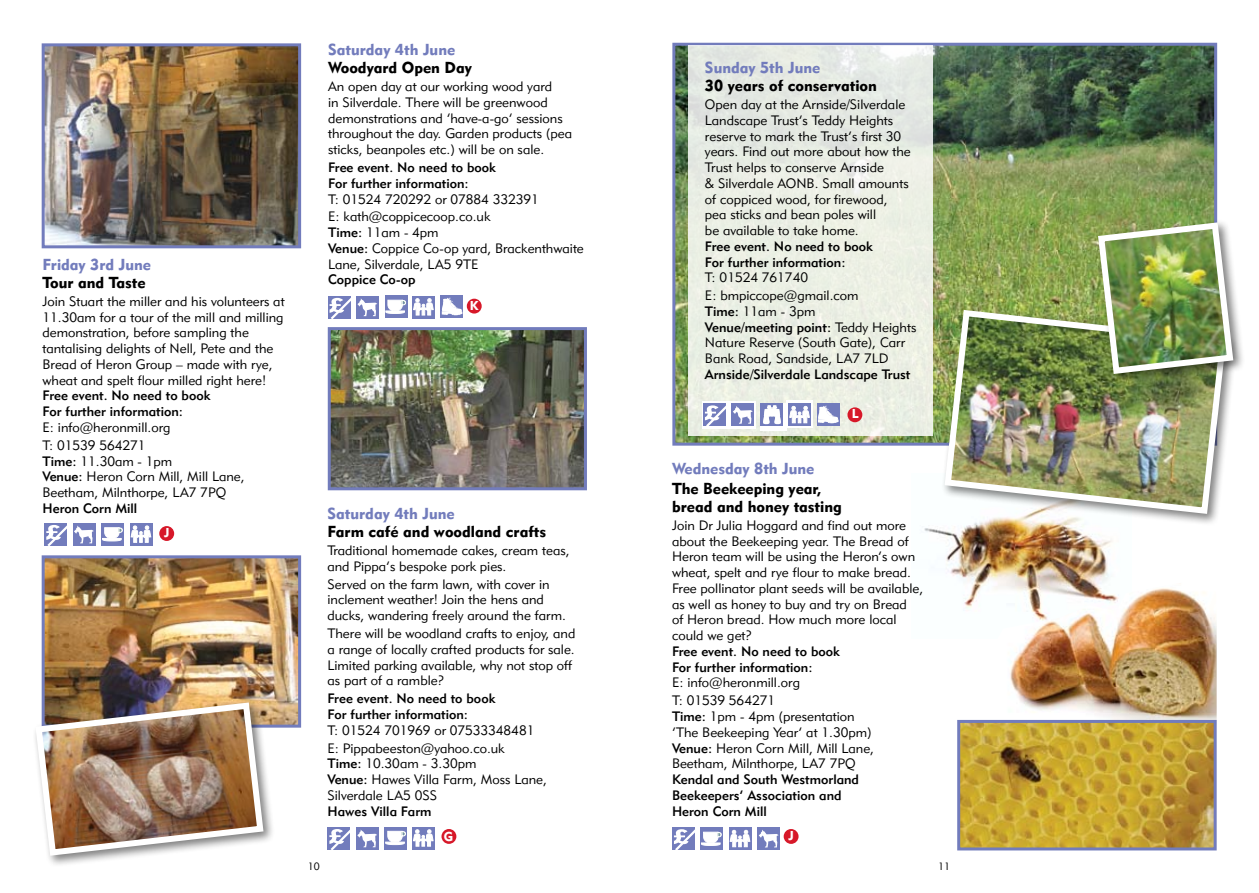
<style>
.page{position:relative;width:1259px;height:893px;background:#fff}
.page>*{position:absolute;margin:0;border:0;box-sizing:border-box;transform-origin:0 0}
.t1{font:15.75px/18px "Geometric 415 BT Black A";color:#000}
.t2{font:15.75px "Geometric 415 BT Black A";color:#727cbc}
.t3{font:13.5px/15.8px "Geometric 415 BT Lite A";color:#000}
.t4{font:13.5px/15.8px "Geometric 415 BT Medium A";color:#000}
.t5{font:12.75px "Geometric 415 BT Black A";color:#fff}
.t6{font:10.5px "Geometric 415 BT Lite A";color:#000}
.s1{font-family:"Geometric 415 BT Medium A"}
.s2{font-family:"Geometric 415 BT Lite A"}
</style>
<div class="page">
<img style="left:676px;top:47px;width:537px;height:395px">
<div style="left:672px;top:43px;width:545px;height:403px;border:3px solid #727cbc"></div>
<div style="left:688px;top:46px;width:245px;height:390px;background:#eaeee4"></div>
<img style="left:46px;top:47px;width:251px;height:197px">
<div style="left:42px;top:43px;width:259px;height:205px;border:3px solid #727cbc"></div>
<img style="left:46px;top:559px;width:251px;height:165px">
<div style="left:42px;top:555px;width:259px;height:173px;border:3px solid #727cbc"></div>
<svg style="left:101px;top:523px;width:23px;height:23px"></svg>
<svg style="left:103px;top:528px;width:19px;height:13px"></svg>
<div style="left:44px;top:523px;width:23px;height:23px;background:#727cbc"></div>
<svg style="left:130px;top:523px;width:23px;height:23px"></svg>
<svg style="left:131px;top:526px;width:20px;height:16px"></svg>
<div style="left:73px;top:523px;width:23px;height:23px;background:#727cbc"></div>
<svg style="left:46px;top:525px;width:48px;height:21px"></svg>
<div style="left:159px;top:526px;width:15px;height:15px;background:#d71829;border-radius:50%"></div>
<div style="left:32px;top:698px;width:243px;height:169px;background:#000;opacity:.5"></div>
<img style="left:32px;top:699px;width:235px;height:160px">
<svg style="left:412px;top:318px;width:23px;height:1px"></svg>
<svg style="left:407px;top:295px;width:1px;height:23px"></svg>
<svg style="left:412px;top:296px;width:23px;height:22px"></svg>
<svg style="left:413px;top:299px;width:20px;height:16px"></svg>
<div style="left:440px;top:295px;width:23px;height:23px;background:#727cbc"></div>
<svg style="left:441px;top:297px;width:22px;height:18px"></svg>
<svg style="left:385px;top:295px;width:22px;height:23px"></svg>
<svg style="left:386px;top:300px;width:20px;height:13px"></svg>
<div style="left:356px;top:296px;width:23px;height:23px;background:#727cbc"></div>
<svg style="left:328px;top:296px;width:49px;height:23px"></svg>
<div style="left:467px;top:299px;width:15px;height:15px;background:#d71829;border-radius:50%"></div>
<div style="left:327px;top:827px;width:23px;height:23px;background:#727cbc"></div>
<svg style="left:384px;top:849px;width:23px;height:1px"></svg>
<svg style="left:412px;top:827px;width:23px;height:23px"></svg>
<svg style="left:413px;top:830px;width:20px;height:16px"></svg>
<div style="left:384px;top:826px;width:23px;height:23px;background:#727cbc"></div>
<svg style="left:386px;top:831px;width:19px;height:14px"></svg>
<div style="left:356px;top:827px;width:23px;height:23px;background:#727cbc"></div>
<svg style="left:329px;top:829px;width:48px;height:21px"></svg>
<div style="left:441px;top:829px;width:15px;height:15px;background:#d71829;border-radius:50%"></div>
<img style="left:332px;top:331px;width:251px;height:155px">
<div style="left:328px;top:327px;width:259px;height:163px;border:3px solid #727cbc"></div>
<div style="left:847px;top:407px;width:15px;height:15px;background:#d71829;border-radius:50%"></div>
<img style="left:924px;top:525px;width:188px;height:86px">
<div style="left:702px;top:401px;width:26px;height:27px;background:#fff"></div>
<div style="left:786px;top:401px;width:27px;height:27px;background:#fff"></div>
<svg style="left:788px;top:403px;width:23px;height:23px"></svg>
<svg style="left:789px;top:406px;width:20px;height:17px"></svg>
<div style="left:816px;top:403px;width:23px;height:23px;background:#727cbc"></div>
<svg style="left:818px;top:405px;width:21px;height:18px"></svg>
<div style="left:760px;top:403px;width:26px;height:27px;background:#fff"></div>
<div style="left:760px;top:403px;width:23px;height:23px;background:#727cbc"></div>
<svg style="left:763px;top:405px;width:18px;height:20px"></svg>
<div style="left:729px;top:401px;width:27px;height:27px;background:#fff"></div>
<div style="left:731px;top:403px;width:23px;height:23px;background:#727cbc"></div>
<svg style="left:703px;top:401px;width:50px;height:28px"></svg>
<div style="left:940px;top:306px;width:297px;height:219px;background:#000;opacity:.5"></div>
<img style="left:941px;top:307px;width:288px;height:210px">
<div style="left:1094px;top:218px;width:150px;height:167px;background:#000;opacity:.5"></div>
<img style="left:1094px;top:219px;width:142px;height:158px">
<svg style="left:721px;top:827px;width:2px;height:23px"></svg>
<svg style="left:729px;top:827px;width:23px;height:23px"></svg>
<svg style="left:730px;top:830px;width:20px;height:17px"></svg>
<svg style="left:672px;top:827px;width:49px;height:23px"></svg>
<div style="left:757px;top:827px;width:23px;height:23px;background:#727cbc"></div>
<svg style="left:759px;top:830px;width:19px;height:17px"></svg>
<div style="left:783px;top:829px;width:15px;height:15px;background:#d71829;border-radius:50%"></div>
<img style="left:975px;top:576px;width:241px;height:144px">
<img style="left:961px;top:724px;width:251px;height:122px">
<div style="left:957px;top:720px;width:259px;height:130px;border:3px solid #727cbc"></div>
<p class="t2" style="left:43px;top:255px;width:110px">Friday 3rd June</p>
<p class="t1" style="left:43px;top:273px;width:105px">Tour and Taste</p>
<p class="t3" style="left:43px;top:293px;width:244px">Join Stuart the miller and his volunteers at 11.30am for a tour of the mill and milling demonstration, before sampling the tantalising delights of Nell, Pete and the Bread of Heron Group – made with rye, wheat and spelt flour milled right here!</p>
<p class="t4" style="left:43px;top:388px;width:169px">Free event. No need to book<br>For further information:</p>
<p class="t3" style="left:43px;top:418px;width:130px;line-height:17.9px">E: info@heronmill.org<br>T: 01539 564271</p>
<p class="t3" style="left:43px;top:453px;width:203px"><span class="s1">Time:</span> 11.30am - 1pm<br><span class="s1">Venue:</span> Heron Corn Mill, Mill Lane,<br>Beetham, Milnthorpe, LA7 7PQ</p>
<p class="t4" style="left:43px;top:500px;width:96px">Heron Corn Mill</p>
<p class="t5" style="left:164px;top:525px;width:7px">J</p>
<p class="t2" style="left:328px;top:40px;width:129px">Saturday 4th June</p>
<p class="t1" style="left:328px;top:59px;width:145px">Woodyard Open Day</p>
<p class="t3" style="left:328px;top:78px;width:245px">An open day at our working wood yard<br>in Silverdale. There will be greenwood demonstrations and ‘have-a-go’ sessions throughout the day. Garden products (pea sticks, beanpoles etc.) will be on sale.</p>
<p class="t4" style="left:328px;top:159px;width:169px">Free event. No need to book<br>For further information:</p>
<p class="t3" style="left:328px;top:190px;width:212px;line-height:17.9px">T: 01524 720292 or 07884 332391<br>E: kath@coppicecoop.co.uk</p>
<p class="t3" style="left:328px;top:224px;width:257px"><span class="s1">Time:</span> 11am - 4pm<br><span class="s1">Venue:</span> Coppice Co-op yard, Brackenthwaite<br>Lane, Silverdale, LA5 9TE</p>
<p class="t4" style="left:328px;top:272px;width:89px">Coppice Co-op</p>
<p class="t5" style="left:470px;top:298px;width:10px">K</p>
<p class="t2" style="left:327px;top:504px;width:129px">Saturday 4th June</p>
<p class="t1" style="left:327px;top:522px;width:220px">Farm café and woodland crafts</p>
<p class="t3" style="left:327px;top:542px;width:244px">Traditional homemade cakes, cream teas, and Pippa’s bespoke pork pies.</p>
<p class="t3" style="left:327px;top:576px;width:240px">Served on the farm lawn, with cover in inclement weather! Join the hens and ducks, wandering freely around the farm.</p>
<p class="t3" style="left:327px;top:625px;width:249px">There will be woodland crafts to enjoy, and a range of locally crafted products for sale.<br>Limited parking available, why not stop off as part of a ramble?</p>
<p class="t4" style="left:327px;top:690px;width:169px">Free event. No need to book<br>For further information:</p>
<p class="t3" style="left:327px;top:721px;width:208px;line-height:17.9px">T: 01524 701969 or 07533348481<br>E: Pippabeeston@yahoo.co.uk</p>
<p class="t3" style="left:327px;top:756px;width:221px"><span class="s1">Time:</span> 10.30am - 3.30pm<br><span class="s1">Venue:</span> Hawes Villa Farm, Moss Lane,<br>Silverdale LA5 0SS</p>
<p class="t4" style="left:327px;top:803px;width:105px">Hawes Villa Farm</p>
<p class="t5" style="left:444px;top:829px;width:11px">G</p>
<p class="t2" style="left:705px;top:58px;width:117px">Sunday 5th June</p>
<p class="t1" style="left:705px;top:76px;width:173px">30 years of conservation</p>
<p class="t3" style="left:705px;top:96px;width:207px">Open day at the Arnside/Silverdale<br>Landscape Trust’s Teddy Heights reserve to mark the Trust’s first 30 years. Find out more about how the<br>Trust helps to conserve Arnside<br>&amp; Silverdale AONB. Small amounts of coppiced wood, for firewood, pea sticks and bean poles will<br>be available to take home.</p>
<p class="t4" style="left:705px;top:238px;width:169px">Free event. No need to book<br>For further information:</p>
<p class="t3" style="left:705px;top:268px;width:155px;line-height:17.9px">T: 01524 761740<br>E: bmpiccope@gmail.com</p>
<p class="t3" style="left:705px;top:303px;width:112px"><span class="s1">Time:</span> 11am - 3pm</p>
<p class="t4" style="left:705px;top:319px;width:213px">Venue/meeting point: <span class="s2">Teddy Heights</span></p>
<p class="t3" style="left:705px;top:335px;width:202px">Nature Reserve (South Gate), Carr<br>Bank Road, Sandside, LA7 7LD</p>
<p class="t4" style="left:705px;top:366px;width:207px">Arnside/Silverdale Landscape Trust</p>
<p class="t5" style="left:851px;top:406px;width:8px">L</p>
<p class="t2" style="left:672px;top:459px;width:144px">Wednesday 8th June</p>
<p class="t1" style="left:672px;top:479px;width:171px">The Beekeeping year, bread and honey tasting</p>
<p class="t3" style="left:672px;top:517px;width:253px">Join Dr Julia Hoggard and find out more about the Beekeeping year. The Bread of Heron team will be using the Heron’s own wheat, spelt and rye flour to make bread.<br>Free pollinator plant seeds will be available, as well as honey to buy and try on Bread<br>of Heron bread. How much more local could we get?</p>
<p class="t4" style="left:672px;top:643px;width:169px">Free event. No need to book<br>For further information:</p>
<p class="t3" style="left:672px;top:674px;width:130px;line-height:17.9px">E: info@heronmill.org<br>T: 01539 564271</p>
<p class="t3" style="left:672px;top:708px;width:203px"><span class="s1">Time:</span> 1pm - 4pm (presentation ‘The Beekeeping Year’ at 1.30pm)<br><span class="s1">Venue:</span> Heron Corn Mill, Mill Lane,<br>Beetham, Milnthorpe, LA7 7PQ</p>
<p class="t4" style="left:672px;top:771px;width:188px">Kendal and South Westmorland<br>Beekeepers’ Association and<br>Heron Corn Mill</p>
<p class="t5" style="left:788px;top:827px;width:7px">J</p>
<p class="t6" style="left:308px;top:860px;width:13px">10</p>
<p class="t6" style="left:938px;top:860px;width:13px">11</p>
</div>
